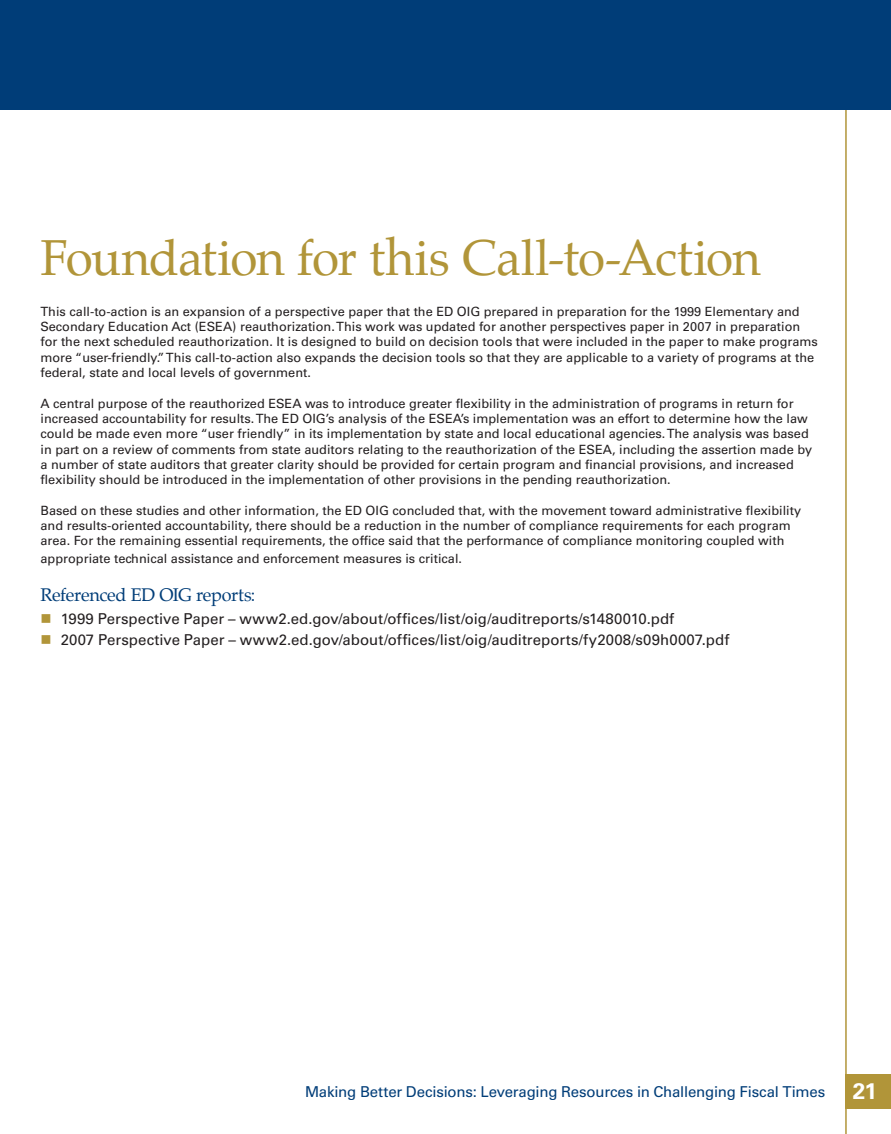
<style>
.page{position:relative;width:891px;height:1134px;background:#fff}
.page>*{position:absolute;margin:0;border:0;box-sizing:border-box;transform-origin:0 0}
.subhead_2012{font:49.5px "Palatino";letter-spacing:-.025em;color:#b19539}
.t1{font:700 22.5px "Univers LT Std";color:#fff}
.subhead_level_2b{font:18px "Palatino";letter-spacing:-.015em;color:#003d78}
.t2{font:15px "Univers LT Std";color:#231f20}
.t3{font:15px "Univers LT Std";letter-spacing:-.015em;color:#003d78}
.t4{font:12.75px/15.3px "Univers LT Std";color:#231f20}
</style>
<div class="page">
<hr style="left:845px;top:109px;width:2px;height:1025px;background:#b19539">
<div style="left:0;top:0;width:891px;height:110px;background:#003d78"></div>
<div style="left:846px;top:1074px;width:45px;height:34px;background:#b19539"></div>
<p class="subhead_2012" style="left:40px;top:217px;width:722px">Foundation for this Call-to-Action</p>
<p class="t4" style="left:40px;top:304px;width:779px">This call-to-action is an expansion of a perspective paper that the ED OIG prepared in preparation for the 1999 Elementary and Secondary Education Act (ESEA) reauthorization. This work was updated for another perspectives paper in 2007 in preparation for the next scheduled reauthorization. It is designed to build on decision tools that were included in the paper to make programs more “user-friendly.” This call-to-action also expands the decision tools so that they are applicable to a variety of programs at the federal, state and local levels of government.</p>
<p class="t4" style="left:40px;top:396px;width:773px">A central purpose of the reauthorized ESEA was to introduce greater flexibility in the administration of programs in return for increased accountability for results. The ED OIG’s analysis of the ESEA’s implementation was an effort to determine how the law could be made even more “user friendly” in its implementation by state and local educational agencies. The analysis was based in part on a review of comments from state auditors relating to the reauthorization of the ESEA, including the assertion made by a number of state auditors that greater clarity should be provided for certain program and financial provisions, and increased flexibility should be introduced in the implementation of other provisions in the pending reauthorization.</p>
<p class="t4" style="left:40px;top:503px;width:762px">Based on these studies and other information, the ED OIG concluded that, with the movement toward administrative flexibility and results-oriented accountability, there should be a reduction in the number of compliance requirements for each program area. For the remaining essential requirements, the office said that the performance of compliance monitoring coupled with</p>
<p class="t4" style="left:40px;top:551px;width:423px">appropriate technical assistance and enforcement measures is critical.</p>
<p class="subhead_level_2b" style="left:40px;top:579px;width:216px">Referenced ED OIG reports:</p>
<p class="t2" style="left:61px;top:610px;width:615px">1999 Perspective Paper – www2.ed.gov/about/offices/list/oig/auditreports/s1480010.pdf</p>
<p class="t2" style="left:61px;top:630px;width:670px">2007 Perspective Paper – www2.ed.gov/about/offices/list/oig/auditreports/fy2008/s09h0007.pdf</p>
<p class="t3" style="left:305px;top:1083px;width:522px">Making Better Decisions: Leveraging Resources in Challenging Fiscal Times</p>
<p class="t1" style="left:853px;top:1078px;width:26px">21</p>
</div>
